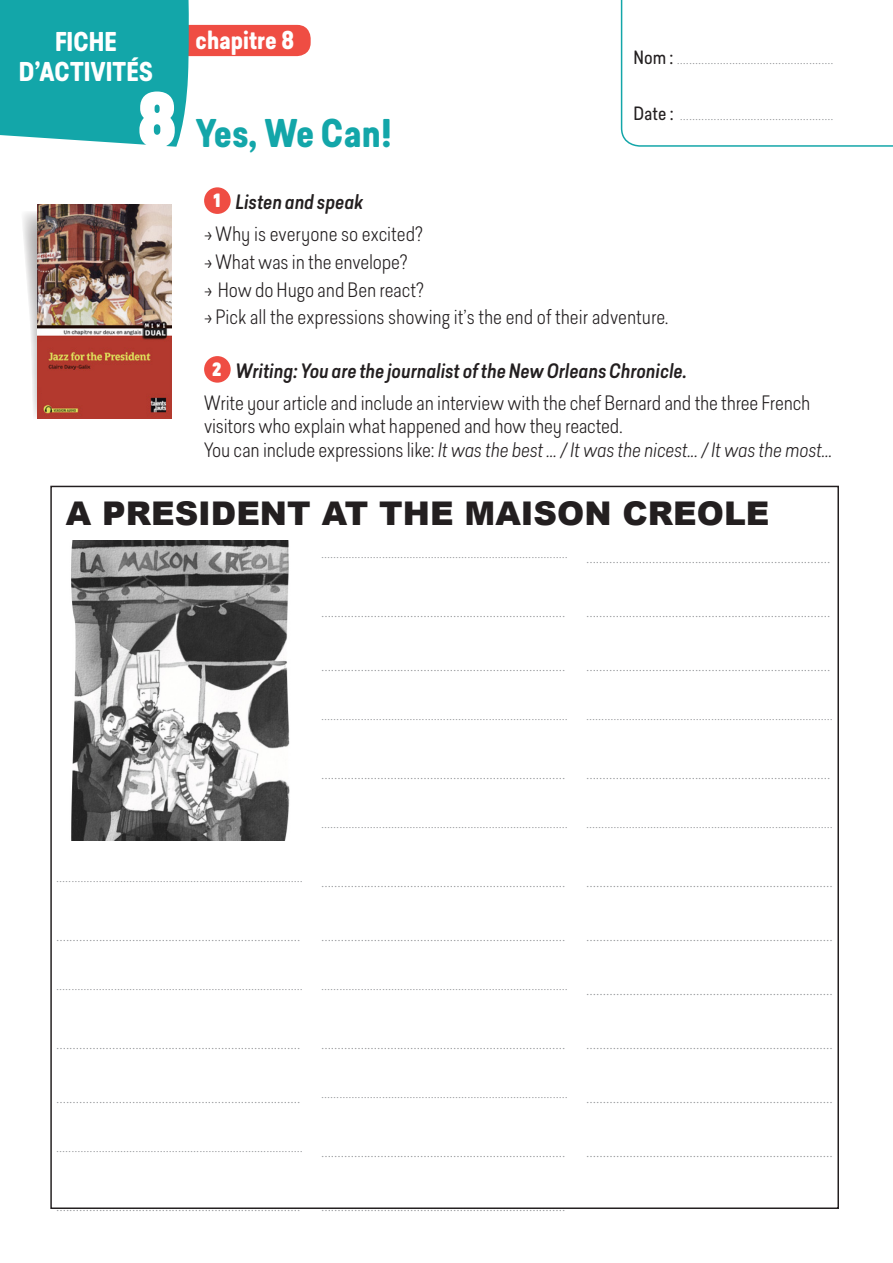
<style>
.page{position:relative;width:893px;height:1263px;background:#fff}
.page>*{position:absolute;margin:0;border:0;box-sizing:border-box;transform-origin:0 0}
._03_NUMERO_FICHE{font:900 73.2px "Predige Rounded";color:#fff}
._03_TITRE_1{font:700 37.5px "Predige Rounded";color:#13a6a9}
.t1{font:900 32.7px "Arial";color:#231f20}
.t2{font:700 25.5px "Predige Rounded";color:#fff}
._03_CHAPITRE_X{font:700 24.15px "Predige Rounded";color:#fff}
._03_LIGNE_CONDUITE{font:100 19.5px "Predige Rounded";color:#939598}
._03_CONSIGNE{font:300 19.5px/23.4px "Predige Rounded";letter-spacing:-.01em;color:#231f20}
._03_CONSIGNE-2{font:italic 300 19.5px "Predige Rounded";letter-spacing:-.01em;color:#231f20}
._03_CONSIGNE-3{font:italic 500 19.5px "Predige Rounded";color:#231f20}
._03_LIGNE_CONDUITE-2{font:100 19.35px "Predige Rounded";color:#939598}
.t3{font:100 18px "Predige Rounded";color:#939598}
.t4{font:900 18px "Predige Rounded";color:#fff}
._03_LIGNE_CONDUITE-3{font:100 17.85px "Predige Rounded";color:#939598}
.s1{font-weight:400;color:#231f20}
.s2{font-style:normal}
</style>
<div class="page">
<svg style="left:23px;top:211px;width:15px;height:208px"></svg>
<img style="left:38px;top:204px;width:134px;height:215px">
<div style="left:159px;top:25px;width:152px;height:31px;background:#ef4d43;border-radius:14px"></div>
<div style="left:0;top:0;width:190px;height:147px;background:#13a6a9"></div>
<svg style="left:621px;top:0;width:272px;height:147px"></svg>
<div style="left:204px;top:187px;width:27px;height:27px;background:#ef4d43;border-radius:50%"></div>
<div style="left:204px;top:356px;width:27px;height:27px;background:#ef4d43;border-radius:50%"></div>
<img style="left:71px;top:540px;width:219px;height:301px">
<p class="t2" style="left:55px;top:23px;width:63px">FICHE</p>
<p class="_03_CHAPITRE_X" style="left:196px;top:23px;width:100px">chapitre 8</p>
<p class="t2" style="left:19px;top:54px;width:136px">D’ACTIVITÉS</p>
<p class="_03_NUMERO_FICHE" style="left:136px;top:67px;width:43px">8</p>
<p class="_03_TITRE_1" style="left:196px;top:106px;width:198px">Yes, We Can!</p>
<p class="t3" style="left:634px;top:46px;width:202px"><span class="s1">Nom :</span> ...................................................</p>
<p class="t3" style="left:634px;top:101px;width:202px"><span class="s1">Date :</span> ..................................................</p>
<p class="t4" style="left:213px;top:188px;width:9px">1</p>
<p class="_03_CONSIGNE-3" style="left:236px;top:189px;width:129px">Listen and speak</p>
<p class="_03_CONSIGNE" style="left:204px;top:222px;width:220px">-&gt; Why is everyone so excited?</p>
<p class="_03_CONSIGNE" style="left:204px;top:250px;width:205px">-&gt; What was in the envelope?</p>
<p class="_03_CONSIGNE" style="left:204px;top:277px;width:221px">-&gt; How do Hugo and Ben react?</p>
<p class="_03_CONSIGNE" style="left:204px;top:305px;width:466px">-&gt; Pick all the expressions showing it’s the end of their adventure.</p>
<p class="t4" style="left:212px;top:356px;width:11px">2</p>
<p class="_03_CONSIGNE-3" style="left:236px;top:357px;width:453px">Writing: You are the journalist of the New Orleans Chronicle.</p>
<p class="_03_CONSIGNE" style="left:204px;top:391px;width:608px">Write your article and include an interview with the chef Bernard and the three French visitors who explain what happened and how they reacted.</p>
<p class="_03_CONSIGNE-2" style="left:204px;top:437px;width:630px"><span class="s2">You can include expressions like:</span> It was the best … / It was the nicest... / It was the most…</p>
<p class="t1" style="left:66px;top:489px;width:705px">A PRESIDENT AT THE MAISON CREOLE</p>
<p class="_03_LIGNE_CONDUITE-3" style="left:321px;top:540px;width:248px">.................................................................................</p>
<p class="_03_LIGNE_CONDUITE-2" style="left:586px;top:543px;width:246px">..........................................................................</p>
<p class="_03_LIGNE_CONDUITE-2" style="left:321px;top:597px;width:246px">..........................................................................</p>
<p class="_03_LIGNE_CONDUITE-2" style="left:586px;top:597px;width:246px">..........................................................................</p>
<p class="_03_LIGNE_CONDUITE-2" style="left:321px;top:651px;width:246px">..........................................................................</p>
<p class="_03_LIGNE_CONDUITE-3" style="left:321px;top:702px;width:248px">.................................................................................</p>
<p class="_03_LIGNE_CONDUITE-2" style="left:586px;top:651px;width:246px">..........................................................................</p>
<p class="_03_LIGNE_CONDUITE-3" style="left:586px;top:702px;width:248px">.................................................................................</p>
<p class="_03_LIGNE_CONDUITE-2" style="left:321px;top:759px;width:246px">..........................................................................</p>
<p class="_03_LIGNE_CONDUITE-3" style="left:321px;top:810px;width:248px">.................................................................................</p>
<p class="_03_LIGNE_CONDUITE-2" style="left:586px;top:759px;width:246px">..........................................................................</p>
<p class="_03_LIGNE_CONDUITE-3" style="left:586px;top:810px;width:248px">.................................................................................</p>
<p class="_03_LIGNE_CONDUITE-3" style="left:56px;top:864px;width:248px">.................................................................................</p>
<p class="_03_LIGNE_CONDUITE-2" style="left:321px;top:867px;width:246px">..........................................................................</p>
<p class="_03_LIGNE_CONDUITE" style="left:586px;top:867px;width:248px">..........................................................................</p>
<p class="_03_LIGNE_CONDUITE-2" style="left:56px;top:921px;width:246px">..........................................................................</p>
<p class="_03_LIGNE_CONDUITE-3" style="left:56px;top:972px;width:248px">.................................................................................</p>
<p class="_03_LIGNE_CONDUITE-2" style="left:321px;top:921px;width:246px">..........................................................................</p>
<p class="_03_LIGNE_CONDUITE-3" style="left:321px;top:972px;width:248px">.................................................................................</p>
<p class="_03_LIGNE_CONDUITE" style="left:586px;top:921px;width:248px">..........................................................................</p>
<p class="_03_LIGNE_CONDUITE" style="left:586px;top:975px;width:248px">..........................................................................</p>
<p class="_03_LIGNE_CONDUITE-2" style="left:56px;top:1029px;width:246px">..........................................................................</p>
<p class="_03_LIGNE_CONDUITE-2" style="left:321px;top:1029px;width:246px">..........................................................................</p>
<p class="_03_LIGNE_CONDUITE" style="left:586px;top:1029px;width:248px">..........................................................................</p>
<p class="_03_LIGNE_CONDUITE-3" style="left:321px;top:1080px;width:248px">.................................................................................</p>
<p class="_03_LIGNE_CONDUITE-2" style="left:56px;top:1083px;width:246px">..........................................................................</p>
<p class="_03_LIGNE_CONDUITE" style="left:586px;top:1083px;width:248px">..........................................................................</p>
<p class="_03_LIGNE_CONDUITE-3" style="left:56px;top:1134px;width:248px">.................................................................................</p>
<p class="_03_LIGNE_CONDUITE-2" style="left:321px;top:1137px;width:246px">..........................................................................</p>
<p class="_03_LIGNE_CONDUITE" style="left:586px;top:1137px;width:248px">..........................................................................</p>
<p class="_03_LIGNE_CONDUITE-2" style="left:56px;top:1191px;width:246px">..........................................................................</p>
<p class="_03_LIGNE_CONDUITE-2" style="left:321px;top:1191px;width:246px">..........................................................................</p>
</div>
